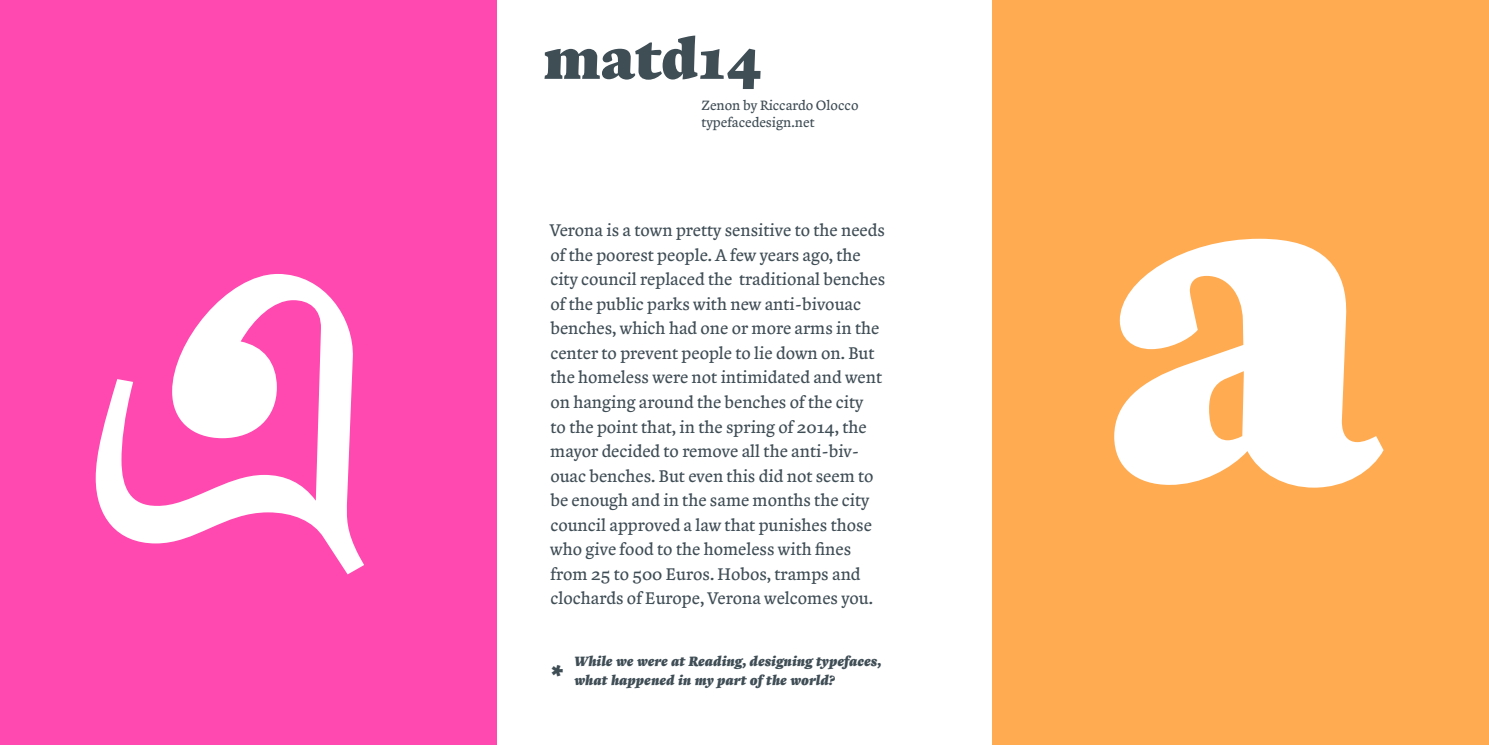
<style>
.page{position:relative;width:1489px;height:745px;background:#fff}
.page>*{position:absolute;margin:0;border:0;box-sizing:border-box;transform-origin:0 0}
.t1{font:469px "Zenon Bengali";color:#fff}
.t2{font:900 469px "Zenon";color:#fff}
.t3{font:900 58.1px "Zenon";color:#3f4d55}
.t4{font:italic 900 29.75px "Zenon";color:#3f4d55}
.t5{font:17.5px/24.5px "Zenon";color:#3f4d55}
.t6{font:italic 900 14px/19.2px "Zenon";color:#3f4d55}
.t7{font:14px/17.5px "Zenon";color:#3f4d55}
</style>
<div class="page">
<div style="left:0;top:0;width:496px;height:744px;background:#ff48b0"></div>
<div style="left:992px;top:0;width:496px;height:744px;background:#ffab51"></div>
<h1 class="t1" style="left:88px;top:81px;width:304px">এ</h1>
<h2 class="t3" style="left:543px;top:20px;width:221px">matd14</h2>
<p class="t7" style="left:701px;top:96px;width:158px">Zenon by Riccardo Olocco typefacedesign.net</p>
<p class="t5" style="left:550px;top:218px;width:337px">Verona is a town pretty sensitive to the needs of the poorest people. A few years ago, the city council replaced the traditional benches of the public parks with new anti-bivouac benches, which had one or more arms in the center to prevent people to lie down on. But the homeless were not intimidated and went on hanging around the benches of the city<br>to the point that, in the spring of 2014, the mayor decided to remove all the anti-biv&shy;ouac benches. But even this did not seem to be enough and in the same months the city council approved a law that punishes those who give food to the homeless with fines from 25 to 500 Euros. Hobos, tramps and clochards of Europe, Verona welcomes you.</p>
<h3 class="t4" style="left:551px;top:657px;width:13px">*</h3>
<p class="t6" style="left:574px;top:651px;width:308px">While we were at Reading, designing typefaces, what happened in my part of the world?</p>
<h1 class="t2" style="left:1103px;top:6px;width:277px">a</h1>
</div>
